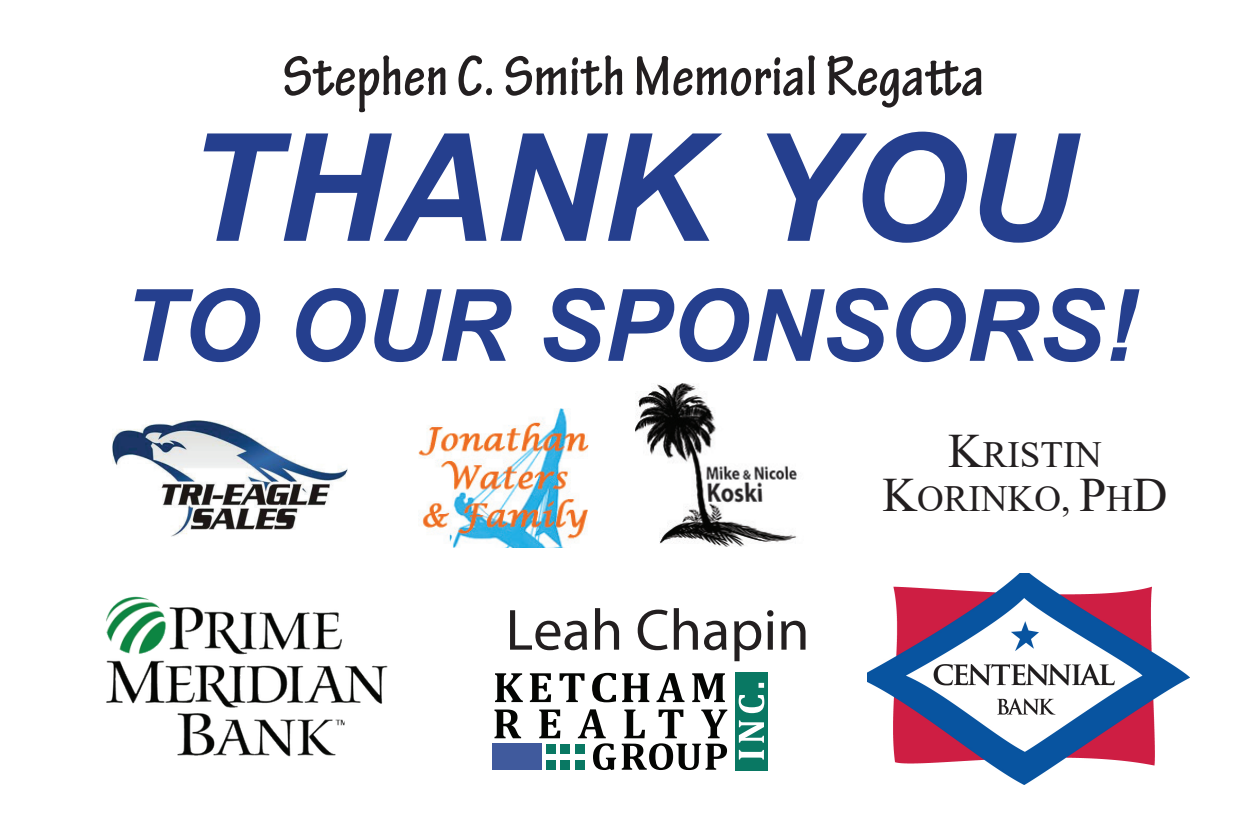
<style>
.page{position:relative;width:1260px;height:828px;background:#fff}
.page>*{position:absolute;margin:0;border:0;box-sizing:border-box;transform-origin:0 0}
.t1{font:italic 700 150px "Arial";color:#253f8e}
.t2{font:italic 700 100px "Arial";color:#253f8e}
.t3{font:700 condensed 60px "Tekton Pro";color:#231f20}
.t4{font:58.5px "Myriad Pro";color:#231f20}
.t5{font:37px/44px "Times New Roman";color:#231f20;text-align:center}
.s1{font-size:48px}
</style>
<div class="page">
<img style="left:868px;top:574px;width:322px;height:211px">
<img style="left:113px;top:420px;width:234px;height:117px">
<svg style="left:495px;top:673px;width:28px;height:29px"></svg>
<svg style="left:530px;top:673px;width:21px;height:29px"></svg>
<svg style="left:560px;top:673px;width:25px;height:29px"></svg>
<svg style="left:592px;top:673px;width:24px;height:29px"></svg>
<svg style="left:622px;top:673px;width:27px;height:29px"></svg>
<svg style="left:657px;top:673px;width:28px;height:29px"></svg>
<svg style="left:692px;top:673px;width:33px;height:29px"></svg>
<svg style="left:495px;top:710px;width:26px;height:28px"></svg>
<svg style="left:539px;top:710px;width:21px;height:28px"></svg>
<svg style="left:578px;top:709px;width:38px;height:61px"></svg>
<svg style="left:622px;top:710px;width:105px;height:60px"></svg>
<div style="left:492px;top:744px;width:50px;height:26px;background:#405a9d"></div>
<div style="left:735px;top:672px;width:33px;height:98px;background:#097863"></div>
<svg style="left:739px;top:750px;width:25px;height:10px"></svg>
<svg style="left:739px;top:720px;width:25px;height:23px"></svg>
<svg style="left:739px;top:695px;width:25px;height:18px"></svg>
<svg style="left:759px;top:683px;width:5px;height:5px"></svg>
<div style="left:546px;top:744px;width:9px;height:9px;background:#097863"></div>
<div style="left:576px;top:744px;width:9px;height:9px;background:#097863"></div>
<div style="left:561px;top:744px;width:9px;height:9px;background:#097863"></div>
<div style="left:546px;top:760px;width:9px;height:10px;background:#097863"></div>
<div style="left:575px;top:760px;width:9px;height:10px;background:#097863"></div>
<div style="left:560px;top:760px;width:10px;height:10px;background:#097863"></div>
<img style="left:418px;top:408px;width:170px;height:139px">
<img style="left:106px;top:596px;width:282px;height:161px">
<img style="left:636px;top:384px;width:161px;height:163px">
<p class="t3" style="left:283px;top:41px;width:703px">Stephen C. Smith Memorial Regatta</p>
<h1 class="t1" style="left:186px;top:88px;width:890px">THANK YOU</h1>
<h2 class="t2" style="left:123px;top:259px;width:1016px">TO OUR SPONSORS!</h2>
<p class="t4" style="left:506px;top:594px;width:306px">Leah Chapin</p>
<p class="t5" style="left:883px;top:432px;width:287px"><span class="s1">K</span>RISTIN<br><span class="s1">K</span>ORINKO, <span class="s1">P</span>H<span class="s1">D</span></p>
</div>
